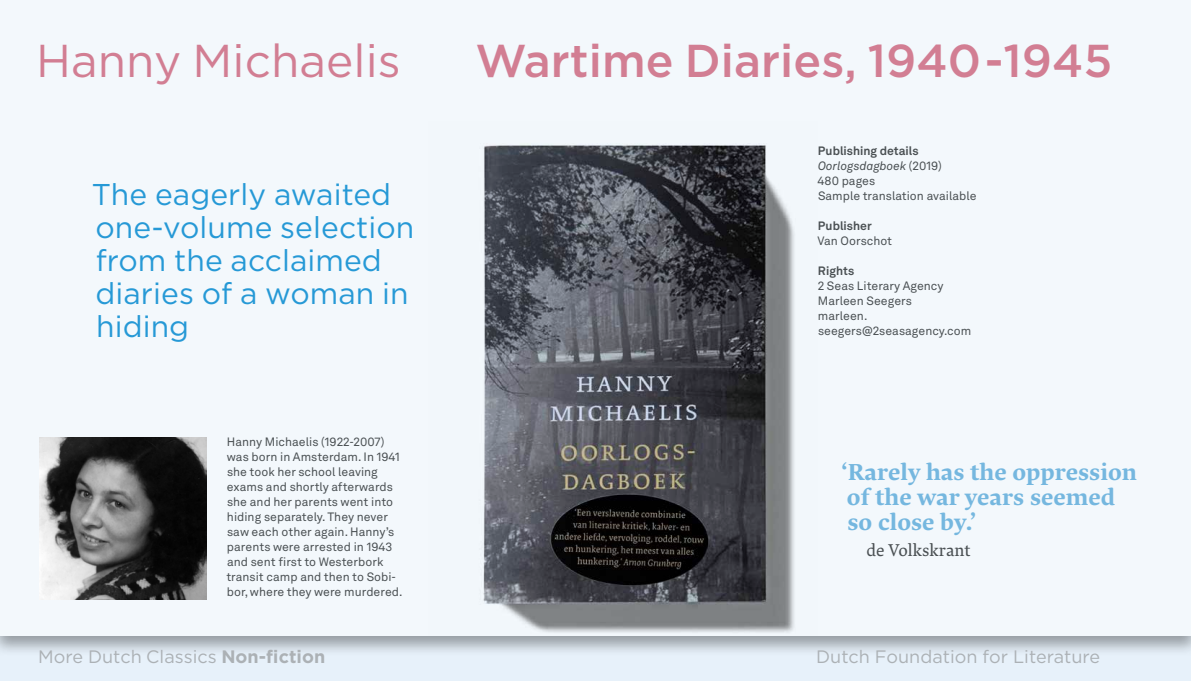
<style>
.page{position:relative;width:1191px;height:681px;background:#fff}
.page>*{position:absolute;margin:0;border:0;box-sizing:border-box;transform-origin:0 0}
.t1{font:500 46px "Gotham";color:#d27e93}
.t2{font:46px "Gotham";color:#d27e93}
.t3{font:30px/33px "Gotham";letter-spacing:.005em;color:#2699d6}
.t4{font:23px/25px "Lava Std Bld";color:#75b7df}
.t5{font:18px "Gotham";letter-spacing:.005em;color:#acb1b5}
.t6{font:17px "Lava Pro";color:#4a5053}
.t7{font:12px/15px "Akkurat LL";color:#4a5053}
.t8{font:700 12px "Akkurat LL";color:#4a5053}
.s1{font-weight:700}
.s2{font-style:italic}
</style>
<div class="page">
<div style="left:0;top:635px;width:1191px;height:45px;background:#e7f1fa"></div>
<div style="left:0;top:0;width:1191px;height:656px;background:#000;opacity:.35"></div>
<div style="left:0;top:0;width:1191px;height:635px;background:#f3f8fc"></div>
<img style="left:483px;top:144px;width:311px;height:489px">
<img style="left:40px;top:437px;width:166px;height:162px">
<h1 class="t2" style="left:36px;top:31px;width:366px">Hanny Michaelis</h1>
<h1 class="t1" style="left:475px;top:30px;width:638px">Wartime Diaries, 1940 -1945</h1>
<h2 class="t3" style="left:92px;top:177px;width:324px">The eagerly awaited one-volume selection from the acclaimed diaries of a woman in hiding</h2>
<p class="t7" style="left:226px;top:433px;width:178px">Hanny Michaelis (1922-2007) was born in Amsterdam. In 1941 she took her school leaving exams and shortly afterwards she and her parents went into hiding separately. They never saw each other again. Hanny’s parents were arrested in 1943 and sent first to Westerbork transit camp and then to Sobi&shy;bor, where they were murdered.</p>
<p class="t7" style="left:817px;top:143px;width:161px"><span class="s1">Publishing details<br></span><span class="s2">Oorlogsdagboek</span> (2019)<br>480 pages<br>Sample translation available</p>
<p class="t8" style="left:818px;top:216px;width:55px">Publisher</p>
<p class="t7" style="left:817px;top:233px;width:76px">Van Oorschot</p>
<p class="t8" style="left:818px;top:261px;width:38px">Rights</p>
<p class="t7" style="left:817px;top:278px;width:155px">2 Seas Literary Agency<br>Marleen Seegers<br>marleen. seegers@2seasagency.com</p>
<h3 class="t4" style="left:841px;top:458px;width:297px">‘Rarely has the oppression of the war years seemed so close by.’</h3>
<h3 class="t6" style="left:866px;top:537px;width:106px">de Volkskrant</h3>
<h3 class="t5" style="left:38px;top:645px;width:289px">More Dutch Classics <span class="s1">Non-fiction</span></h3>
<h3 class="t5" style="left:816px;top:645px;width:285px">Dutch Foundation for Literature</h3>
</div>
